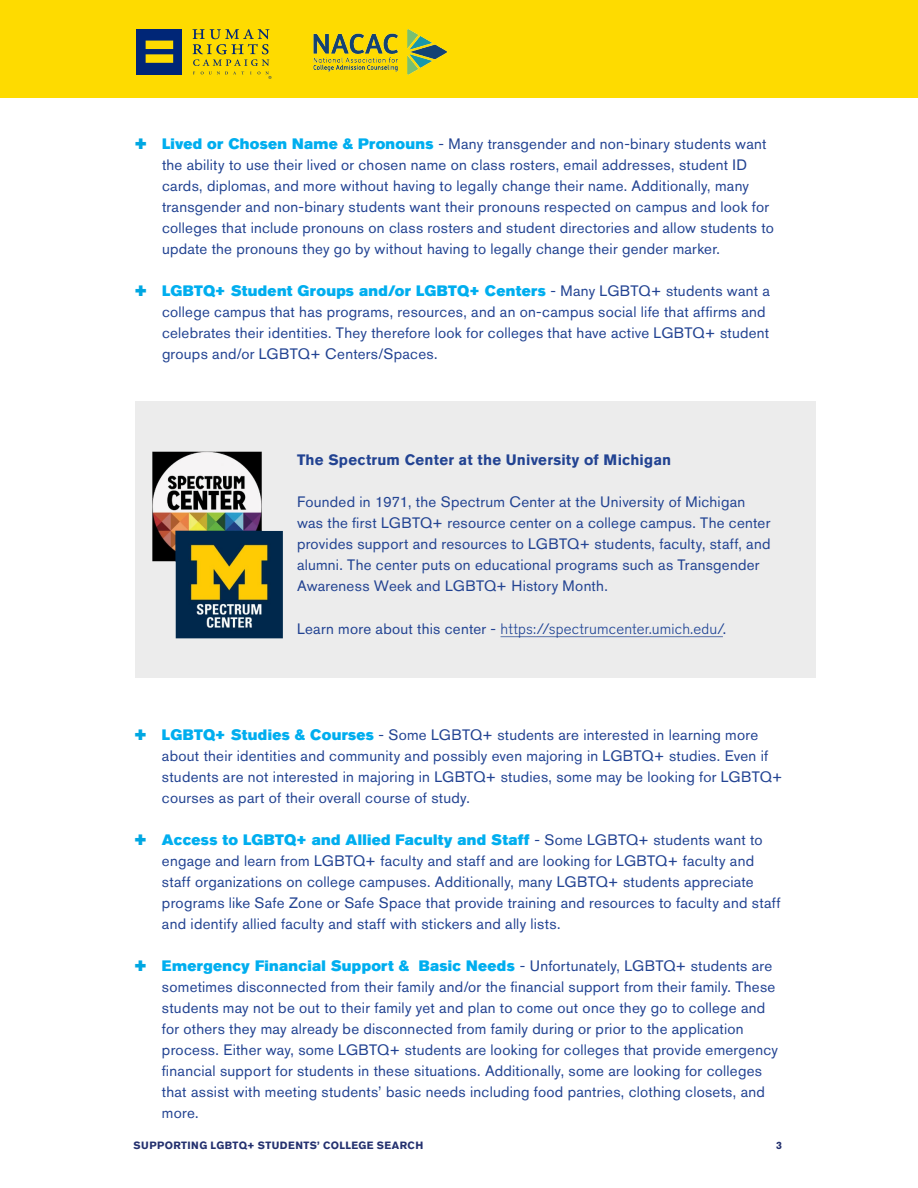
<style>
.page{position:relative;width:918px;height:1188px;background:#fff}
.page>*{position:absolute;margin:0;border:0;box-sizing:border-box;transform-origin:0 0}
.Bold_header{font:15px/21px "Akzidenz Grotesk Pro";letter-spacing:.015em;color:#224392}
.Bold_header-2{font:300 15px "Akzidenz Grotesk Pro";letter-spacing:.015em;color:#1a4093}
.Bold_header-3{font:700 15px "Akzidenz Grotesk Pro";letter-spacing:.015em;color:#224392}
.t1{font:700 10.5px "Akzidenz Grotesk Pro";letter-spacing:.04em;color:#24316f}
.s1{color:#00a7e2}
.s2{font-family:"Akzidenz Grotesk Pro Super";color:#00aeef}
.s3{font-weight:400;color:#224392}
</style>
<div class="page">
<div style="left:0;top:0;width:918px;height:97px;background:#fedb00"></div>
<img style="left:313px;top:29px;width:135px;height:46px">
<div style="left:136px;top:29px;width:46px;height:45px;background:#002677"></div>
<svg style="left:146px;top:41px;width:27px;height:22px"></svg>
<svg style="left:192px;top:29px;width:79px;height:50px"></svg>
<div style="left:135px;top:402px;width:680px;height:276px;background:#ececec"></div>
<img style="left:152px;top:451px;width:131px;height:188px">
<p class="Bold_header" style="left:162px;top:133px;width:614px;text-indent:-27px"><span class="s1">✚</span> <span class="s2">Lived or Chosen Name &amp; Pronouns</span> - Many transgender and non-binary students want the ability to use their lived or chosen name on class rosters, email addresses, student ID cards, diplomas, and more without having to legally change their name. Additionally, many transgender and non-binary students want their pronouns respected on campus and look for colleges that include pronouns on class rosters and student directories and allow students to update the pronouns they go by without having to legally change their gender marker.</p>
<p class="Bold_header" style="left:162px;top:281px;width:610px;text-indent:-27px"><span class="s1">✚</span> <span class="s2">LGBTQ+ Student Groups and/or LGBTQ+ Centers</span> - Many LGBTQ+ students want a college campus that has programs, resources, and an on-campus social life that affirms and celebrates their identities. They therefore look for colleges that have active LGBTQ+ student groups and/or LGBTQ+ Centers/Spaces.</p>
<p class="Bold_header-3" style="left:297px;top:450px;width:376px">The Spectrum Center at the University of Michigan</p>
<p class="Bold_header" style="left:297px;top:492px;width:475px">Founded in 1971, the Spectrum Center at the University of Michigan was the first LGBTQ+ resource center on a college campus. The center provides support and resources to LGBTQ+ students, faculty, staff, and alumni. The center puts on educational programs such as Transgender Awareness Week and LGBTQ+ History Month.</p>
<p class="Bold_header-2" style="left:297px;top:619px;width:431px"><span class="s3">Learn more about this center -</span> https://spectrumcenter.umich.edu/<span class="s3">.</span></p>
<p class="Bold_header" style="left:162px;top:724px;width:622px;text-indent:-27px"><span class="s1">✚</span> <span class="s2">LGBTQ+ Studies &amp; Courses</span> - Some LGBTQ+ students are interested in learning more about their identities and community and possibly even majoring in LGBTQ+ studies. Even if students are not interested in majoring in LGBTQ+ studies, some may be looking for LGBTQ+ courses as part of their overall course of study.</p>
<p class="Bold_header" style="left:162px;top:829px;width:620px;text-indent:-27px"><span class="s1">✚</span> <span class="s2">Access to LGBTQ+ and Allied Faculty and Staff</span> - Some LGBTQ+ students want to engage and learn from LGBTQ+ faculty and staff and are looking for LGBTQ+ faculty and staff organizations on college campuses. Additionally, many LGBTQ+ students appreciate programs like Safe Zone or Safe Space that provide training and resources to faculty and staff and identify allied faculty and staff with stickers and ally lists.</p>
<p class="Bold_header" style="left:162px;top:956px;width:617px;text-indent:-27px"><span class="s1">✚</span> <span class="s2">Emergency Financial Support &amp; Basic Needs</span> - Unfortunately, LGBTQ+ students are sometimes disconnected from their family and/or the financial support from their family. These students may not be out to their family yet and plan to come out once they go to college and for others they may already be disconnected from family during or prior to the application process. Either way, some LGBTQ+ students are looking for colleges that provide emergency financial support for students in these situations. Additionally, some are looking for colleges that assist with meeting students’ basic needs including food pantries, clothing closets, and more.</p>
<p class="t1" style="left:134px;top:1138px;width:291px">SUPPORTING LGBTQ+ STUDENTS’ COLLEGE SEARCH</p>
<p class="t1" style="left:776px;top:1138px;width:7px">3</p>
</div>
